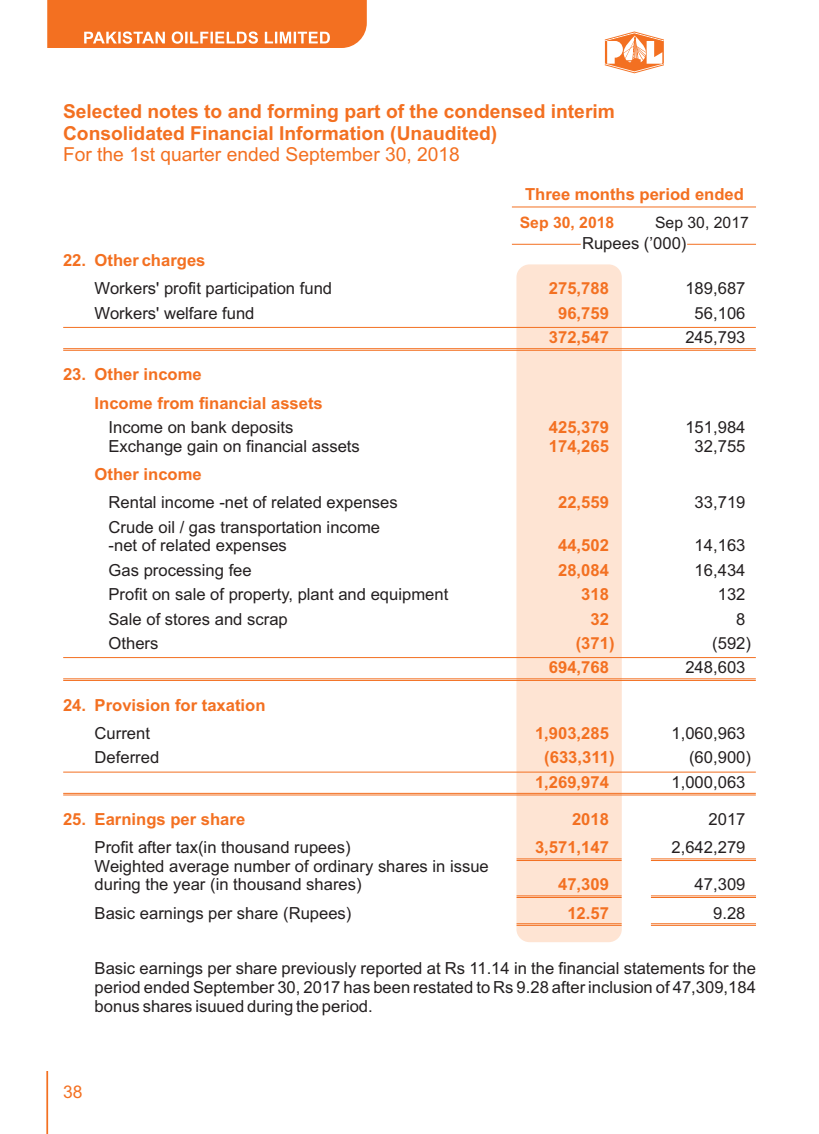
<style>
.page{position:relative;width:819px;height:1134px;background:#fff}
.page>*{position:absolute;margin:0;border:0;box-sizing:border-box;transform-origin:0 0}
.t1{font:700 19.25px/21.5px "Arial";color:#f37021}
.t2{font:19.25px "Arial";color:#f37021}
.t3{font:17.5px "Arial";color:#f37021}
.t4{font:16.62px/18.6px "Arial";color:#231f20}
.t5{font:700 16.62px/24.5px "Arial";color:#f37021;text-align:center}
.t6{font:700 15.75px "Arial";color:#f37021}
.t7{font:15.75px "Arial";color:#231f20}
</style>
<div class="page">
<div style="left:516px;top:264px;width:106px;height:678px;background:#fee4d3;border-radius:13px"></div>
<hr style="left:46px;top:1071px;width:2px;height:63px;background:#f37021">
<svg style="left:605px;top:32px;width:59px;height:41px"></svg>
<svg style="left:47px;top:0;width:320px;height:48px;background:#f47d35"></svg>
<hr style="left:512px;top:207px;width:244px;height:1px;background:#f37021">
<hr style="left:687px;top:244px;width:69px;height:1px;background:#f37021">
<hr style="left:512px;top:244px;width:69px;height:1px;background:#f37021">
<hr style="left:63px;top:327px;width:693px;height:1px;background:#f37021">
<hr style="left:63px;top:348px;width:693px;height:1px;background:#f37021">
<hr style="left:63px;top:350px;width:693px;height:1px;background:#f37021">
<hr style="left:63px;top:657px;width:693px;height:1px;background:#f37021">
<hr style="left:63px;top:678px;width:693px;height:1px;background:#f37021">
<hr style="left:63px;top:680px;width:693px;height:1px;background:#f37021">
<hr style="left:63px;top:772px;width:693px;height:1px;background:#f37021">
<hr style="left:63px;top:793px;width:693px;height:1px;background:#f37021">
<hr style="left:63px;top:795px;width:693px;height:1px;background:#f37021">
<hr style="left:651px;top:858px;width:105px;height:1px;background:#f37021">
<hr style="left:651px;top:860px;width:105px;height:1px;background:#f37021">
<hr style="left:517px;top:858px;width:105px;height:1px;background:#f37021">
<hr style="left:517px;top:860px;width:105px;height:1px;background:#f37021">
<hr style="left:651px;top:895px;width:105px;height:1px;background:#f37021">
<hr style="left:651px;top:897px;width:105px;height:1px;background:#f37021">
<hr style="left:517px;top:895px;width:105px;height:1px;background:#f37021">
<hr style="left:517px;top:897px;width:105px;height:1px;background:#f37021">
<hr style="left:651px;top:923px;width:105px;height:1px;background:#f37021">
<hr style="left:651px;top:925px;width:105px;height:1px;background:#f37021">
<hr style="left:517px;top:923px;width:105px;height:1px;background:#f37021">
<hr style="left:517px;top:925px;width:105px;height:1px;background:#f37021">
<p class="t1" style="left:63px;top:102px;width:553px">Selected notes to and forming part of the condensed interim<br>Consolidated Financial Information (Unaudited)</p>
<p class="t2" style="left:63px;top:147px;width:398px">For the 1st quarter ended September 30, 2018</p>
<p class="t5" style="left:525px;top:184px;width:220px">Three months period ended</p>
<p class="t4" style="left:582px;top:235px;width:106px">Rupees (’000)</p>
<p class="t6" style="left:520px;top:217px;width:96px">Sep 30, 2018</p>
<p class="t7" style="left:655px;top:217px;width:95px">Sep 30, 2017</p>
<p class="t5" style="left:63px;top:249px;width:144px">22. Other charges</p>
<p class="t4" style="left:95px;top:281px;width:239px">Workers' profit participation fund</p>
<p class="t4" style="left:685px;top:281px;width:62px">189,687</p>
<p class="t4" style="left:95px;top:305px;width:161px">Workers' welfare fund</p>
<p class="t4" style="left:685px;top:302px;width:62px;line-height:24.5px;text-align:center">56,106<br>245,793</p>
<p class="t5" style="left:549px;top:278px;width:62px">275,788<br>96,759<br>372,547</p>
<p class="t5" style="left:95px;top:362px;width:230px;line-height:28.3px;text-align:left;text-indent:-32px">23. Other income<br>Income from financial assets</p>
<p class="t4" style="left:109px;top:419px;width:186px">Income on bank deposits</p>
<p class="t4" style="left:685px;top:419px;width:62px">151,984</p>
<p class="t4" style="left:109px;top:438px;width:253px">Exchange gain on financial assets</p>
<p class="t4" style="left:695px;top:438px;width:52px">32,755</p>
<p class="t5" style="left:549px;top:419px;width:62px;line-height:18.6px;text-align:left">425,379<br>174,265</p>
<p class="t5" style="left:95px;top:463px;width:109px">Other income</p>
<p class="t4" style="left:109px;top:495px;width:291px">Rental income -net of related expenses</p>
<p class="t4" style="left:695px;top:495px;width:52px">33,719</p>
<p class="t4" style="left:109px;top:519px;width:273px">Crude oil / gas transportation income -net of related expenses</p>
<p class="t5" style="left:558px;top:492px;width:52px">22,559</p>
<p class="t5" style="left:558px;top:535px;width:52px">44,502</p>
<p class="t5" style="left:558px;top:559px;width:52px">28,084</p>
<p class="t5" style="left:581px;top:584px;width:29px">318</p>
<p class="t5" style="left:591px;top:608px;width:20px">32</p>
<p class="t5" style="left:576px;top:632px;width:40px">(371)</p>
<p class="t5" style="left:549px;top:657px;width:62px">694,768</p>
<p class="t4" style="left:695px;top:538px;width:52px">14,163</p>
<p class="t4" style="left:109px;top:562px;width:145px">Gas processing fee</p>
<p class="t4" style="left:695px;top:562px;width:52px">16,434</p>
<p class="t4" style="left:109px;top:587px;width:341px">Profit on sale of property, plant and equipment</p>
<p class="t4" style="left:718px;top:587px;width:29px">132</p>
<p class="t4" style="left:109px;top:611px;width:181px">Sale of stores and scrap</p>
<p class="t4" style="left:736px;top:611px;width:11px">8</p>
<p class="t4" style="left:109px;top:635px;width:51px">Others</p>
<p class="t4" style="left:685px;top:632px;width:67px;line-height:24.5px;text-indent:27px">(592)<br>248,603</p>
<p class="t5" style="left:63px;top:694px;width:204px">24. Provision for taxation</p>
<p class="t4" style="left:95px;top:725px;width:57px">Current</p>
<p class="t4" style="left:672px;top:725px;width:75px">1,060,963</p>
<p class="t4" style="left:95px;top:750px;width:66px">Deferred</p>
<p class="t4" style="left:672px;top:747px;width:81px;line-height:24.5px;text-indent:18px">(60,900)<br>1,000,063</p>
<p class="t4" style="left:709px;top:811px;width:38px">2017</p>
<p class="t4" style="left:95px;top:840px;width:257px">Profit after tax(in thousand rupees)</p>
<p class="t4" style="left:672px;top:840px;width:75px">2,642,279</p>
<p class="t4" style="left:95px;top:858px;width:396px">Weighted average number of ordinary shares in issue during the year (in thousand shares)</p>
<p class="t5" style="left:535px;top:722px;width:81px">1,903,285 (633,311)<br>1,269,974</p>
<p class="t5" style="left:63px;top:808px;width:184px">25. Earnings per share</p>
<p class="t5" style="left:535px;top:806px;width:75px;line-height:28.3px;text-align:right">2018<br>3,571,147</p>
<p class="t5" style="left:558px;top:872px;width:52px;line-height:28.3px">47,309<br>12.57</p>
<p class="t4" style="left:695px;top:877px;width:52px">47,309</p>
<p class="t4" style="left:95px;top:905px;width:258px">Basic earnings per share (Rupees)</p>
<p class="t4" style="left:713px;top:905px;width:34px">9.28</p>
<p class="t4" style="left:95px;top:961px;width:663px;text-align:justify">Basic earnings per share previously reported at Rs 11.14 in the financial statements for the period ended September 30, 2017 has been restated to Rs 9.28 after inclusion of 47,309,184 bonus shares isuued during the period.</p>
<p class="t3" style="left:63px;top:1085px;width:21px">38</p>
</div>
